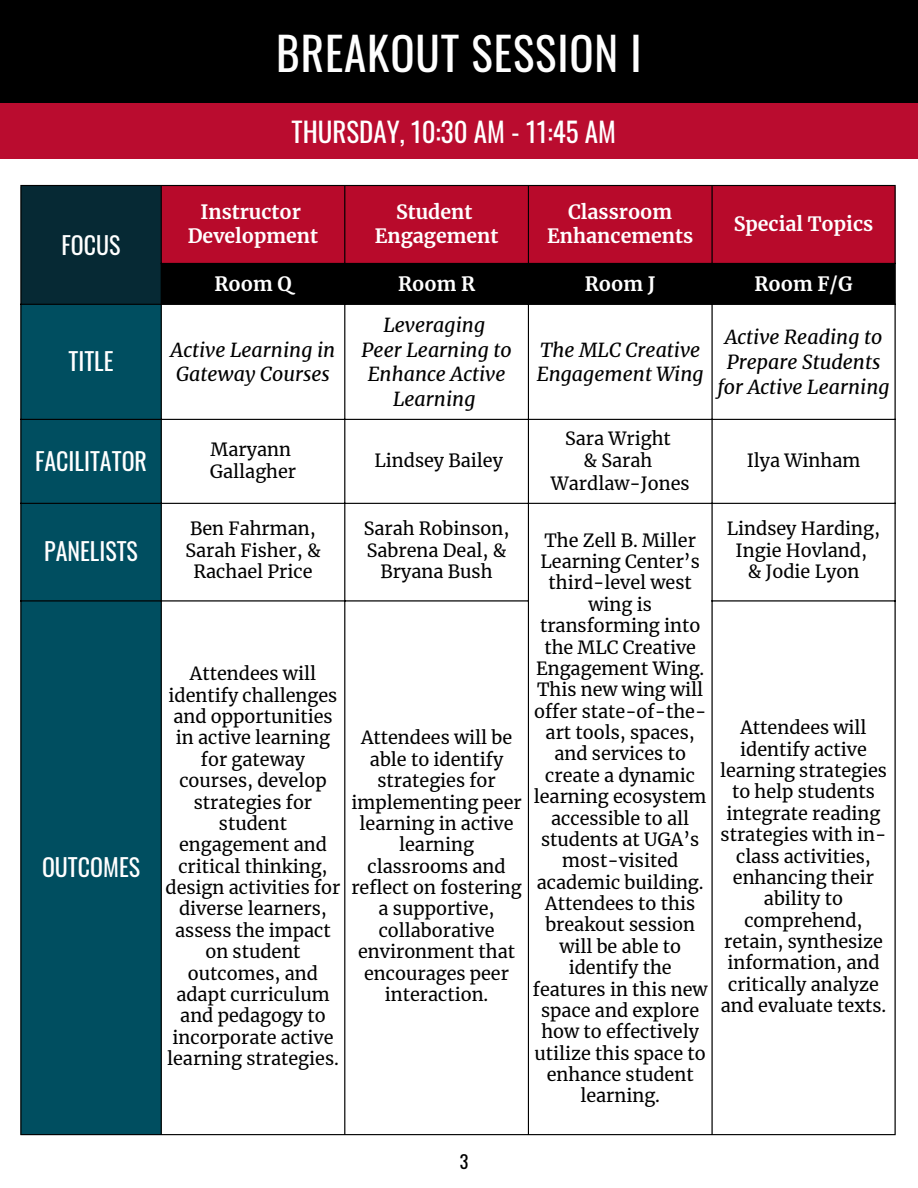
<style>
.page{position:relative;width:918px;height:1188px;background:#fff}
.page>*{position:absolute;margin:0;border:0;box-sizing:border-box;transform-origin:0 0}
.t1{font:45px "Oswald";letter-spacing:.02em;color:#fefefe}
.t2{font:27px "Oswald";color:#fff}
.t3{font:24px "Oswald";color:#fff}
.t4{font:italic 19.5px/24.8px "Merriweather";color:#000}
.t5{font:700 19.5px/24.8px "Merriweather";color:#fff;text-align:center}
.t6{font:18px/21.3px "Merriweather";color:#000;text-align:center}
.t7{font:18px "Oswald";color:#000}
</style>
<div class="page">
<div style="left:21px;top:185px;width:141px;height:120px;background:#062934"></div>
<div style="left:162px;top:186px;width:733px;height:77px;background:#b80a2b"></div>
<div style="left:162px;top:264px;width:733px;height:40px;background:#000"></div>
<div style="left:22px;top:305px;width:139px;height:829px;background:#004e60"></div>
<hr style="left:20px;top:186px;width:2px;height:948px;background:#000">
<hr style="left:161px;top:186px;width:1px;height:948px;background:#000">
<hr style="left:344px;top:186px;width:1px;height:948px;background:#000">
<hr style="left:528px;top:186px;width:1px;height:948px;background:#000">
<hr style="left:711px;top:186px;width:2px;height:948px;background:#000">
<hr style="left:895px;top:186px;width:1px;height:948px;background:#000">
<hr style="left:20px;top:185px;width:876px;height:1px;background:#000">
<hr style="left:161px;top:263px;width:735px;height:1px;background:#000">
<hr style="left:20px;top:304px;width:876px;height:1px;background:#000">
<hr style="left:20px;top:419px;width:876px;height:1px;background:#000">
<hr style="left:20px;top:503px;width:876px;height:1px;background:#000">
<hr style="left:20px;top:600px;width:509px;height:2px;background:#000">
<hr style="left:711px;top:600px;width:185px;height:2px;background:#000">
<hr style="left:20px;top:1134px;width:876px;height:1px;background:#000">
<div style="left:0;top:0;width:918px;height:104px;background:#000"></div>
<div style="left:0;top:103px;width:918px;height:55px;background:#ba0c2f"></div>
<p class="t1" style="left:276px;top:18px;width:367px">BREAKOUT SESSION I</p>
<h1 class="t3" style="left:62px;top:226px;width:61px">FOCUS</h1>
<p class="t2" style="left:292px;top:110px;width:326px">THURSDAY, 10:30 AM - 11:45 AM</p>
<p class="t5" style="left:200px;top:199px;width:102px">Instructor</p>
<p class="t5" style="left:188px;top:224px;width:132px">Development</p>
<p class="t5" style="left:396px;top:199px;width:78px">Student</p>
<p class="t5" style="left:375px;top:224px;width:125px">Engagement</p>
<p class="t5" style="left:547px;top:199px;width:148px">Classroom<br>Enhancements</p>
<p class="t5" style="left:734px;top:212px;width:141px">Special Topics</p>
<p class="t5" style="left:214px;top:272px;width:79px">Room Q</p>
<p class="t5" style="left:398px;top:272px;width:79px">Room R</p>
<p class="t5" style="left:585px;top:272px;width:72px">Room J</p>
<p class="t5" style="left:755px;top:272px;width:99px">Room F/G</p>
<p class="t3" style="left:69px;top:343px;width:47px">TITLE</p>
<p class="t4" style="left:171px;top:337px;width:166px">Active Learning in<br>Gateway Courses</p>
<p class="t3" style="left:35px;top:442px;width:113px">FACILITATOR</p>
<p class="t6" style="left:211px;top:439px;width:82px">Maryann</p>
<p class="t6" style="left:210px;top:461px;width:88px">Gallagher</p>
<p class="t3" style="left:44px;top:533px;width:95px">PANELISTS</p>
<p class="t6" style="left:190px;top:518px;width:127px">Ben Fahrman,</p>
<p class="t6" style="left:185px;top:540px;width:137px">Sarah Fisher, &amp;</p>
<p class="t6" style="left:194px;top:561px;width:120px">Rachael Price</p>
<p class="t3" style="left:42px;top:849px;width:100px">OUTCOMES</p>
<p class="t6" style="left:166px;top:663px;width:176px">Attendees will identify challenges and opportunities in active learning for gateway courses, develop strategies for student engagement and critical thinking, design activities for diverse learners, assess the impact on student outcomes, and adapt curriculum and pedagogy to incorporate active learning strategies.</p>
<p class="t4" style="left:383px;top:313px;width:103px">Leveraging</p>
<p class="t4" style="left:362px;top:337px;width:152px;text-align:center">Peer Learning to<br>Enhance Active<br>Learning</p>
<p class="t4" style="left:537px;top:337px;width:168px">The MLC Creative<br>Engagement Wing</p>
<p class="t6" style="left:375px;top:450px;width:130px">Lindsey Bailey</p>
<p class="t6" style="left:565px;top:428px;width:107px">Sara Wright</p>
<p class="t6" style="left:584px;top:450px;width:70px">&amp; Sarah</p>
<p class="t6" style="left:551px;top:473px;width:140px">Wardlaw-Jones</p>
<p class="t4" style="left:717px;top:325px;width:174px;text-align:center">Active Reading to<br>Prepare Students for Active Learning</p>
<p class="t6" style="left:747px;top:450px;width:115px">Ilya Winham</p>
<p class="t6" style="left:364px;top:518px;width:147px">Sarah Robinson,</p>
<p class="t6" style="left:367px;top:540px;width:141px">Sabrena Deal, &amp;</p>
<p class="t6" style="left:381px;top:561px;width:113px">Bryana Bush</p>
<p class="t6" style="left:727px;top:518px;width:155px">Lindsey Harding,</p>
<p class="t6" style="left:736px;top:540px;width:133px">Ingie Hovland,</p>
<p class="t6" style="left:748px;top:561px;width:113px">&amp; Jodie Lyon</p>
<p class="t6" style="left:533px;top:530px;width:176px">The Zell B. Miller<br>Learning Center’s third-level west wing is transforming into the MLC Creative<br>Engagement Wing.<br>This new wing will offer state-of-the&shy;art tools, spaces, and services to create a dynamic learning ecosystem accessible to all students at UGA’s most-visited academic building.<br>Attendees to this breakout session will be able to identify the features in this new space and explore how to effectively utilize this space to enhance student learning.</p>
<p class="t6" style="left:351px;top:727px;width:172px">Attendees will be able to identify strategies for implementing peer learning in active learning classrooms and reflect on fostering a supportive, collaborative environment that encourages peer interaction.</p>
<p class="t6" style="left:720px;top:717px;width:168px">Attendees will identify active learning strategies to help students integrate reading strategies with in&shy;class activities, enhancing their ability to comprehend, retain, synthesize information, and critically analyze and evaluate texts.</p>
<p class="t7" style="left:460px;top:1148px;width:10px">3</p>
</div>
